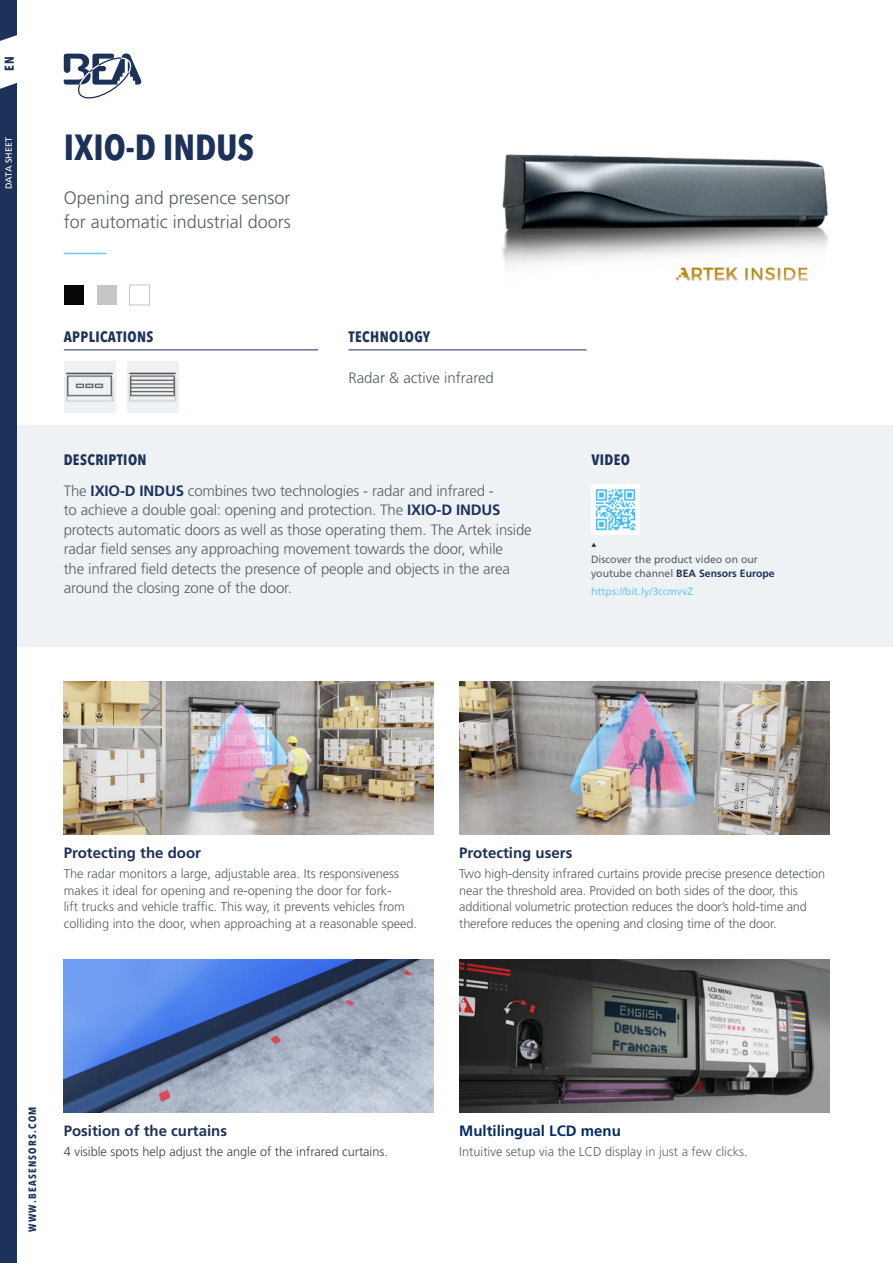
<style>
.page{position:relative;width:893px;height:1263px;background:#fff}
.page>*{position:absolute;margin:0;border:0;box-sizing:border-box;transform-origin:0 0}
.t1{font:700 condensed 36px "Avenir Next LT Pro";color:#1d325a}
.Subtitle_paragraph{font:300 18px/24px "Frutiger LT Std";color:#545f63}
.Main_paragraph_style{font:300 15px/19.5px "Frutiger LT Std";letter-spacing:-.01em;color:#545f63}
.t2{font:700 15px "Frutiger LT Std";color:#1d325a}
.Section_underline{font:700 condensed 15px "Avenir Next LT Pro";letter-spacing:.025em;color:#1d325a}
.t3{font:700 15px "Frutiger LT Std";color:#002c62}
.Main_paragraph_style-2{font:700 condensed 15px "Avenir Next LT Pro";letter-spacing:.025em;color:#1d325a}
.Main_paragraph_style-3{font:300 12.75px/16.5px "Frutiger LT Std";color:#545f63}
.t4{font:300 12.75px "Frutiger LT Std";color:#3e3e3f}
.t5{font:700 condensed 12.75px "Avenir Next LT Pro";color:#1d325a}
.Main_paragraph_style-4{font:10.5px/13.5px "Frutiger LT Std";color:#545f63}
.Main_paragraph_style-5{font:10.5px "Frutiger LT Std";color:#6acbf1}
.t6{font:700 condensed 10.5px "Avenir Next LT Pro";letter-spacing:.12em;color:#1d325a}
.t7{font:9px "Frutiger LT Std";color:#fff}
.s1{font-weight:700;color:#1d325a}
.s2{color:#616b6e}
</style>
<div class="page">
<div style="left:17px;top:425px;width:876px;height:221px;background:#eff2f5"></div>
<div style="left:0;top:83px;width:17px;height:1180px;background:#1d325a"></div>
<svg style="left:0;top:0;width:17px;height:41px"></svg>
<svg style="left:64px;top:54px;width:77px;height:45px"></svg>
<svg style="left:591px;top:543px;width:5px;height:4px"></svg>
<div style="left:64px;top:285px;width:20px;height:20px;background:#050705"></div>
<div style="left:97px;top:285px;width:20px;height:20px;background:#c6c6c8"></div>
<div style="left:129px;top:285px;width:21px;height:20px;border:1px solid #c6c6c8"></div>
<img style="left:502px;top:154px;width:326px;height:112px">
<img style="left:64px;top:362px;width:51px;height:51px">
<img style="left:127px;top:362px;width:51px;height:51px">
<img style="left:591px;top:485px;width:49px;height:49px">
<img style="left:64px;top:682px;width:370px;height:153px">
<img style="left:459px;top:682px;width:370px;height:153px">
<img style="left:459px;top:959px;width:370px;height:153px">
<img style="left:64px;top:959px;width:370px;height:153px">
<img style="left:668px;top:253px;width:144px;height:28px">
<hr style="left:64px;top:253px;width:42px;height:1px;background:#6acbf1">
<hr style="left:348px;top:349px;width:239px;height:1px;background:#1d325a">
<hr style="left:64px;top:349px;width:254px;height:1px;background:#1d325a">
<p class="t5" style="left:2px;top:71px;width:16px;rotate:-90deg">EN</p>
<p class="t7" style="left:4px;top:189px;width:53px;rotate:-90deg">DATA SHEET</p>
<p class="t1" style="left:64px;top:126px;width:192px">IXIO-D INDUS</p>
<p class="Subtitle_paragraph" style="left:64px;top:186px;width:229px">Opening and presence sensor for automatic industrial doors</p>
<p class="Section_underline" style="left:64px;top:327px;width:91px">APPLICATIONS</p>
<p class="Section_underline" style="left:348px;top:327px;width:83px">TECHNOLOGY</p>
<p class="Main_paragraph_style" style="left:348px;top:368px;width:147px">Radar &amp; active infrared</p>
<p class="Main_paragraph_style-2" style="left:64px;top:451px;width:84px">DESCRIPTION</p>
<p class="Main_paragraph_style-2" style="left:591px;top:451px;width:40px">VIDEO</p>
<p class="Main_paragraph_style" style="left:64px;top:481px;width:470px">The <span class="s1">IXIO-D INDUS</span> combines two technologies - radar and infrared -<br>to achieve a double goal: opening and protection. The <span class="s1">IXIO-D INDUS </span>protects automatic doors as well as those operating them. The Artek inside radar field senses any approaching movement towards the door, while<br>the infrared field detects the presence of people and objects in the area around the closing zone of the door.</p>
<p class="Main_paragraph_style-4" style="left:591px;top:553px;width:185px">Discover the product video on our youtube channel <span class="s1">BEA Sensors Europe</span></p>
<p class="Main_paragraph_style-5" style="left:591px;top:585px;width:104px">https://bit.ly/3ccmvvZ</p>
<p class="t2" style="left:64px;top:844px;width:139px">Protecting the door</p>
<p class="Main_paragraph_style-3" style="left:64px;top:866px;width:355px">The radar monitors a large, adjustable area. Its responsiveness makes it ideal for opening and re-opening the door for fork-<br>lift trucks and vehicle traffic. This way, it prevents vehicles from colliding into the door, when approaching at a reasonable speed.</p>
<p class="t2" style="left:459px;top:844px;width:115px">Protecting users</p>
<p class="Main_paragraph_style-3" style="left:459px;top:866px;width:368px">Two high-density infrared curtains provide precise presence detection near the threshold area. Provided on both sides of the door, this additional volumetric protection reduces the door’s hold-time and therefore reduces the opening and closing time of the door.</p>
<p class="t6" style="left:26px;top:1232px;width:127px;rotate:-90deg">WWW.BEASENSORS.COM</p>
<p class="t2" style="left:64px;top:1122px;width:165px">Position of the curtains</p>
<p class="t4" style="left:64px;top:1144px;width:326px">4 visible spots help adjust the angle of the infrared curtains.</p>
<p class="t3" style="left:459px;top:1122px;width:163px">Multilingual LCD menu</p>
<p class="Main_paragraph_style-3" style="left:459px;top:1143px;width:290px">Intuitive setup via the LCD display <span class="s2">in just a few clicks.</span></p>
</div>
